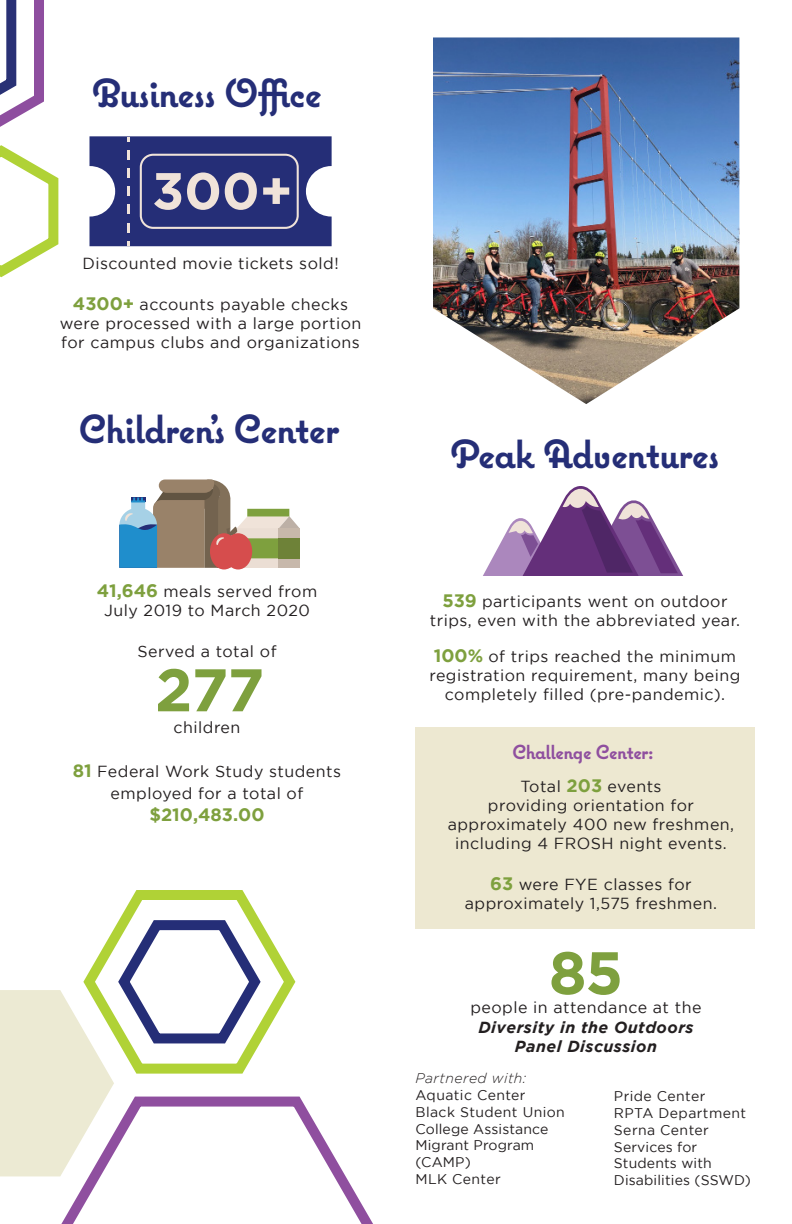
<style>
.page{position:relative;width:792px;height:1224px;background:#fff}
.page>*{position:absolute;margin:0;border:0;box-sizing:border-box;transform-origin:0 0}
.t1{font:700 60px "Gotham";color:#7ea03e}
.t2{font:700 40px "Coquette";letter-spacing:-.02em;color:#252e77}
.t3{font:700 20px "Coquette";letter-spacing:-.02em;color:#8f4f9f}
.t4{font:700 18px "Gotham";color:#7ea03e}
.t5{font:16px/19.2px "Gotham";letter-spacing:.03em;color:#231f20;text-align:center}
.t6{font:italic 700 16px "Gotham";letter-spacing:.03em;color:#231f20}
.t7{font:14px/16.8px "Gotham";letter-spacing:.01em;color:#231f20}
.t8{font:14px "Gotham";letter-spacing:.03em;color:#231f20}
.t9{font:italic 300 14px "Gotham";letter-spacing:.03em;color:#231f20}
.s1{font-weight:700;font-size:18px;color:#7ea03e}
</style>
<div class="page">
<img style="left:433px;top:37px;width:306px;height:367px">
<svg style="left:47px;top:1096px;width:326px;height:128px"></svg>
<svg style="left:124px;top:890px;width:172px;height:143px"></svg>
<div style="left:415px;top:727px;width:340px;height:202px;background:#ede8d1"></div>
<svg style="left:210px;top:533px;width:28px;height:37px"></svg>
<svg style="left:224px;top:533px;width:28px;height:37px"></svg>
<svg style="left:119px;top:479px;width:181px;height:89px"></svg>
<svg style="left:483px;top:486px;width:200px;height:90px"></svg>
<svg style="left:90px;top:136px;width:242px;height:110px;background:#4f548d"></svg>
<svg style="left:0;top:911px;width:266px;height:265px"></svg>
<svg style="left:0;top:0;width:59px;height:278px"></svg>
<p class="t2" style="left:92px;top:69px;width:231px">Business Office</p>
<p class="t5" style="left:82px;top:253px;width:258px">Discounted movie tickets sold!</p>
<p class="t5" style="left:60px;top:294px;width:303px"><span class="s1">4300+</span> accounts payable checks were processed with a large portion for campus clubs and organizations</p>
<p class="t2" style="left:79px;top:405px;width:262px">Children’s Center</p>
<p class="t5" style="left:97px;top:581px;width:222px"><span class="s1">41,646</span> meals served from</p>
<p class="t5" style="left:104px;top:601px;width:207px">July 2019 to March 2020</p>
<p class="t5" style="left:137px;top:642px;width:141px">Served a total of</p>
<p class="t1" style="left:155px;top:655px;width:111px">277</p>
<p class="t5" style="left:174px;top:718px;width:68px">children</p>
<p class="t5" style="left:73px;top:761px;width:270px"><span class="s1">81</span> Federal Work Study students</p>
<p class="t5" style="left:111px;top:783px;width:194px">employed for a total of</p>
<p class="t4" style="left:149px;top:804px;width:117px">$210,483.00</p>
<p class="t2" style="left:451px;top:430px;width:270px">Peak Adventures</p>
<p class="t5" style="left:442px;top:592px;width:287px"><span class="s1">539</span> participants went on outdoor</p>
<p class="t5" style="left:430px;top:611px;width:312px">trips, even with the abbreviated year.</p>
<p class="t5" style="left:429px;top:646px;width:313px"><span class="s1">100%</span> of trips reached the minimum registration requirement, many being completely filled (pre-pandemic).</p>
<p class="t3" style="left:512px;top:740px;width:143px">Challenge Center:</p>
<p class="t5" style="left:520px;top:776px;width:143px">Total <span class="s1">203</span> events</p>
<p class="t5" style="left:488px;top:795px;width:208px">providing orientation for</p>
<p class="t5" style="left:448px;top:814px;width:288px">approximately 400 new freshmen,</p>
<p class="t5" style="left:455px;top:834px;width:273px">including 4 FROSH night events.</p>
<p class="t5" style="left:490px;top:874px;width:203px"><span class="s1">63</span> were FYE classes for</p>
<p class="t5" style="left:465px;top:894px;width:254px">approximately 1,575 freshmen.</p>
<p class="t1" style="left:549px;top:938px;width:76px">85</p>
<p class="t5" style="left:470px;top:998px;width:233px">people in attendance at the</p>
<p class="t6" style="left:478px;top:1018px;width:217px">Diversity in the Outdoors</p>
<p class="t6" style="left:515px;top:1037px;width:144px">Panel Discussion</p>
<p class="t9" style="left:416px;top:1071px;width:112px">Partnered with:</p>
<p class="t8" style="left:416px;top:1087px;width:112px">Aquatic Center</p>
<p class="t8" style="left:416px;top:1104px;width:151px">Black Student Union</p>
<p class="t7" style="left:416px;top:1120px;width:134px">College Assistance<br>Migrant Program</p>
<p class="t7" style="left:416px;top:1154px;width:57px">(CAMP)</p>
<p class="t8" style="left:416px;top:1171px;width:87px">MLK Center</p>
<p class="t8" style="left:614px;top:1089px;width:93px">Pride Center</p>
<p class="t8" style="left:614px;top:1105px;width:134px">RPTA Department</p>
<p class="t8" style="left:614px;top:1122px;width:96px">Serna Center</p>
<p class="t7" style="left:614px;top:1138px;width:85px">Services for</p>
<p class="t7" style="left:614px;top:1155px;width:99px">Students with</p>
<p class="t7" style="left:614px;top:1172px;width:138px">Disabilities (SSWD)</p>
</div>
